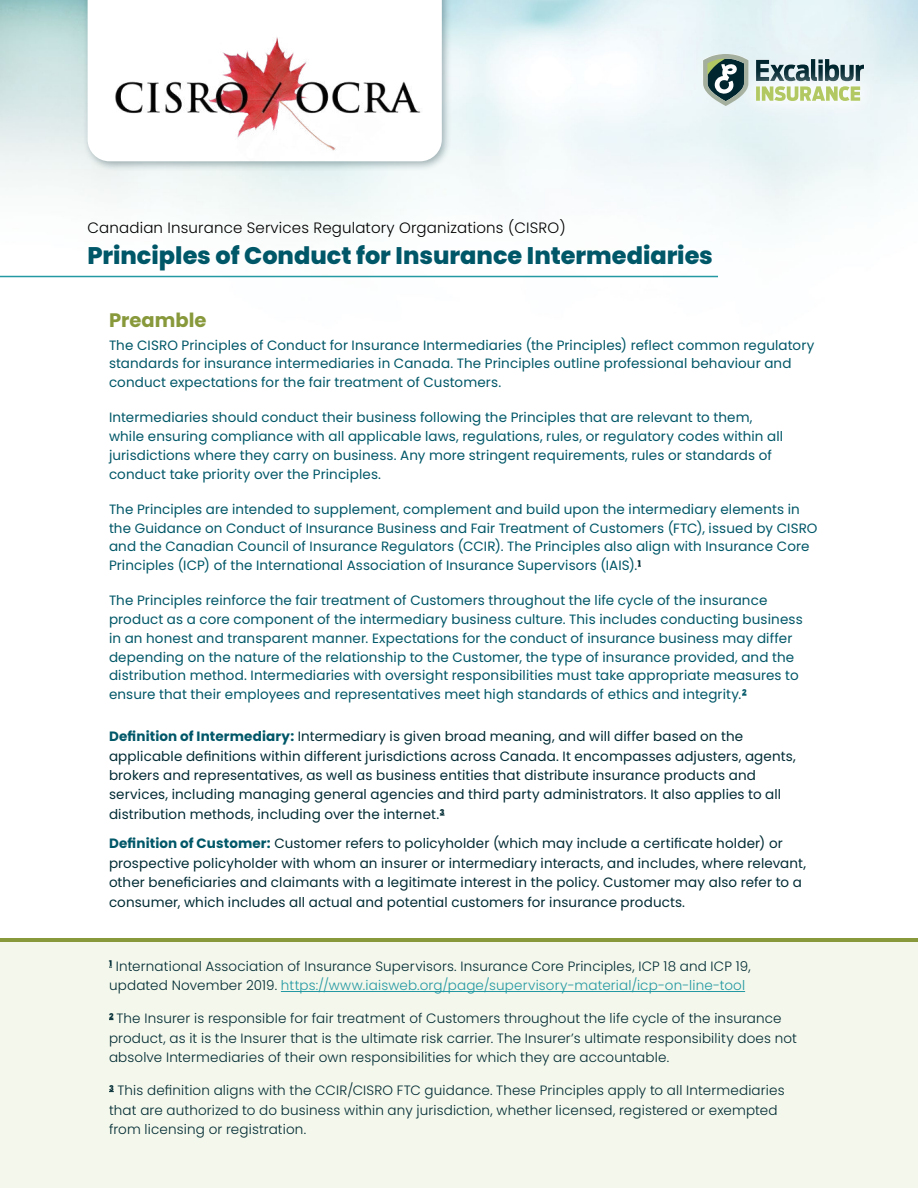
<style>
.page{position:relative;width:918px;height:1188px;background:#fff}
.page>*{position:absolute;margin:0;border:0;box-sizing:border-box;transform-origin:0 0}
.t1{font:800 24px "Poppins";color:#005768}
.t2{font:700 19.5px "Poppins";color:#87993b}
.t3{font:300 15px "Poppins";letter-spacing:.01em;color:#000}
.t4{font:13.5px/18.8px "Poppins";letter-spacing:.01em;color:#005768}
.t5{font:13.5px/19.5px "Poppins";letter-spacing:.01em;color:#002b34}
.t6{font:300 13.5px/19.5px "Poppins";letter-spacing:.01em;color:#002b34}
.s1{font-weight:700;color:#005768}
.s2{color:#2499a3}
</style>
<div class="page">
<div style="left:83px;top:0;width:369px;height:172px;background:#002730;opacity:.34"></div>
<svg style="left:88px;top:0;width:354px;height:161px"></svg>
<div style="left:703px;top:54px;width:177px;height:67px;background:#e7f3f6"></div>
<svg style="left:703px;top:54px;width:45px;height:52px"></svg>
<div style="left:736px;top:66px;width:144px;height:54px;background:#fff;opacity:.75"></div>
<svg style="left:756px;top:59px;width:108px;height:42px"></svg>
<hr style="left:0;top:276px;width:718px;height:1px;background:#2499a3">
<img style="left:95px;top:27px;width:340px;height:134px">
<div style="left:0;top:940px;width:918px;height:248px;background:#f4f7eb"></div>
<hr style="left:0;top:938px;width:918px;height:4px;background:#87993b">
<hr style="left:281px;top:991px;width:464px;height:1px;background:#2499a3">
<p class="t3" style="left:88px;top:219px;width:480px">Canadian Insurance Services Regulatory Organizations (CISRO)</p>
<h1 class="t1" style="left:88px;top:245px;width:627px">Principles of Conduct for Insurance Intermediaries</h1>
<h2 class="t2" style="left:109px;top:309px;width:99px">Preamble</h2>
<p class="t4" style="left:109px;top:336px;width:707px">The CISRO Principles of Conduct for Insurance Intermediaries (the Principles) reflect common regulatory standards for insurance intermediaries in Canada. The Principles outline professional behaviour and conduct expectations for the fair treatment of Customers.</p>
<p class="t4" style="left:109px;top:408px;width:676px">Intermediaries should conduct their business following the Principles that are relevant to them, while ensuring compliance with all applicable laws, regulations, rules, or regulatory codes within all jurisdictions where they carry on business. Any more stringent requirements, rules or standards of conduct take priority over the Principles.</p>
<p class="t4" style="left:109px;top:500px;width:710px">The Principles are intended to supplement, complement and build upon the intermediary elements in the Guidance on Conduct of Insurance Business and Fair Treatment of Customers (FTC), issued by CISRO and the Canadian Council of Insurance Regulators (CCIR). The Principles also align with Insurance Core Principles (ICP) of the International Association of Insurance Supervisors (IAIS).<sup>1</sup></p>
<p class="t4" style="left:109px;top:591px;width:695px">The Principles reinforce the fair treatment of Customers throughout the life cycle of the insurance product as a core component of the intermediary business culture. This includes conducting business in an honest and transparent manner. Expectations for the conduct of insurance business may differ depending on the nature of the relationship to the Customer, the type of insurance provided, and the distribution method. Intermediaries with oversight responsibilities must take appropriate measures to ensure that their employees and representatives meet high standards of ethics and integrity.<sup>2</sup></p>
<p class="t5" style="left:109px;top:727px;width:688px"><span class="s1">Definition of Intermediary:</span> Intermediary is given broad meaning, and will differ based on the applicable definitions within different jurisdictions across Canada. It encompasses adjusters, agents, brokers and representatives, as well as business entities that distribute insurance products and services, including managing general agencies and third party administrators. It also applies to all distribution methods, including over the internet.<sup>3</sup></p>
<p class="t5" style="left:109px;top:834px;width:699px"><span class="s1">Definition of Customer:</span> Customer refers to policyholder (which may include a certificate holder) or prospective policyholder with whom an insurer or intermediary interacts, and includes, where relevant, other beneficiaries and claimants with a legitimate interest in the policy. Customer may also refer to a consumer, which includes all actual and potential customers for insurance products.</p>
<p class="t6" style="left:109px;top:957px;width:643px"><sup>1</sup> International Association of Insurance Supervisors. Insurance Core Principles, ICP 18 and ICP 19, updated November 2019. <span class="s2">https://www.iaisweb.org/page/supervisory-material/icp-on-line-tool</span></p>
<p class="t6" style="left:109px;top:1009px;width:689px"><sup>2</sup> The Insurer is responsible for fair treatment of Customers throughout the life cycle of the insurance product, as it is the Insurer that is the ultimate risk carrier. The Insurer’s ultimate responsibility does not absolve Intermediaries of their own responsibilities for which they are accountable.</p>
<p class="t6" style="left:109px;top:1081px;width:677px"><sup>3</sup> This definition aligns with the CCIR/CISRO FTC guidance. These Principles apply to all Intermediaries that are authorized to do business within any jurisdiction, whether licensed, registered or exempted from licensing or registration.</p>
</div>
